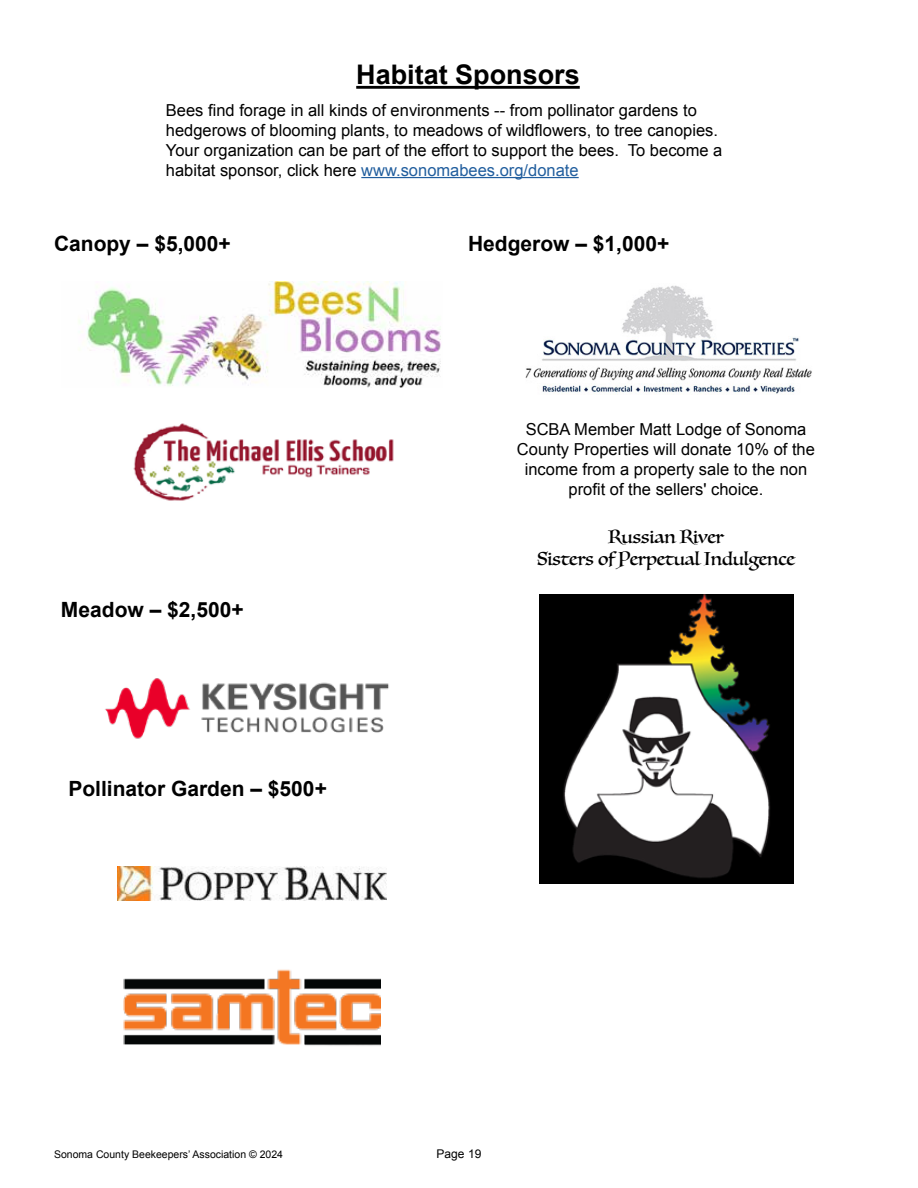
<style>
.page{position:relative;width:918px;height:1188px;background:#fff}
.page>*{position:absolute;margin:0;border:0;box-sizing:border-box;transform-origin:0 0}
.t1{font:700 27px "Arial";color:#000}
.t2{font:700 21px "Arial";color:#000}
.t3{font:18px/21.6px "Luminari";color:#000;text-align:center}
.t4{font:16.5px/19.8px "Arial";color:#000}
.t5{font:12px "Arial";color:#000}
.t6{font:10.5px "Arial";color:#000}
.s1{color:#215e9e}
</style>
<div class="page">
<img style="left:539px;top:594px;width:255px;height:290px">
<hr style="left:356px;top:86px;width:224px;height:3px;background:#000">
<hr style="left:361px;top:177px;width:218px;height:1px;background:#215e9e">
<img style="left:133px;top:423px;width:261px;height:78px">
<img style="left:525px;top:285px;width:287px;height:109px">
<img style="left:105px;top:678px;width:284px;height:61px">
<img style="left:123px;top:969px;width:258px;height:77px">
<img style="left:78px;top:282px;width:363px;height:105px">
<img style="left:117px;top:867px;width:270px;height:34px">
<h1 class="t1" style="left:356px;top:57px;width:225px">Habitat Sponsors</h1>
<p class="t4" style="left:166px;top:101px;width:558px">Bees find forage in all kinds of environments -- from pollinator gardens to hedgerows of blooming plants, to meadows of wildflowers, to tree canopies.<br>Your organization can be part of the effort to support the bees. To become a habitat sponsor, click here <span class="s1">www.sonomabees.org/donate</span></p>
<p class="t2" style="left:54px;top:230px;width:178px">Canopy – $5,000+</p>
<p class="t2" style="left:61px;top:595px;width:184px">Meadow – $2,500+</p>
<p class="t2" style="left:68px;top:775px;width:260px">Pollinator Garden – $500+</p>
<p class="t2" style="left:468px;top:230px;width:203px">Hedgerow – $1,000+</p>
<p class="t4" style="left:517px;top:420px;width:300px;text-align:center">SCBA Member Matt Lodge of Sonoma County Properties will donate 10% of the income from a property sale to the non profit of the sellers' choice.</p>
<p class="t3" style="left:537px;top:526px;width:259px">Russian River<br>Sisters of Perpetual Indulgence</p>
<p class="t6" style="left:54px;top:1147px;width:231px">Sonoma County Beekeepers’ Association © 2024</p>
<p class="t5" style="left:437px;top:1146px;width:46px">Page 19</p>
</div>
